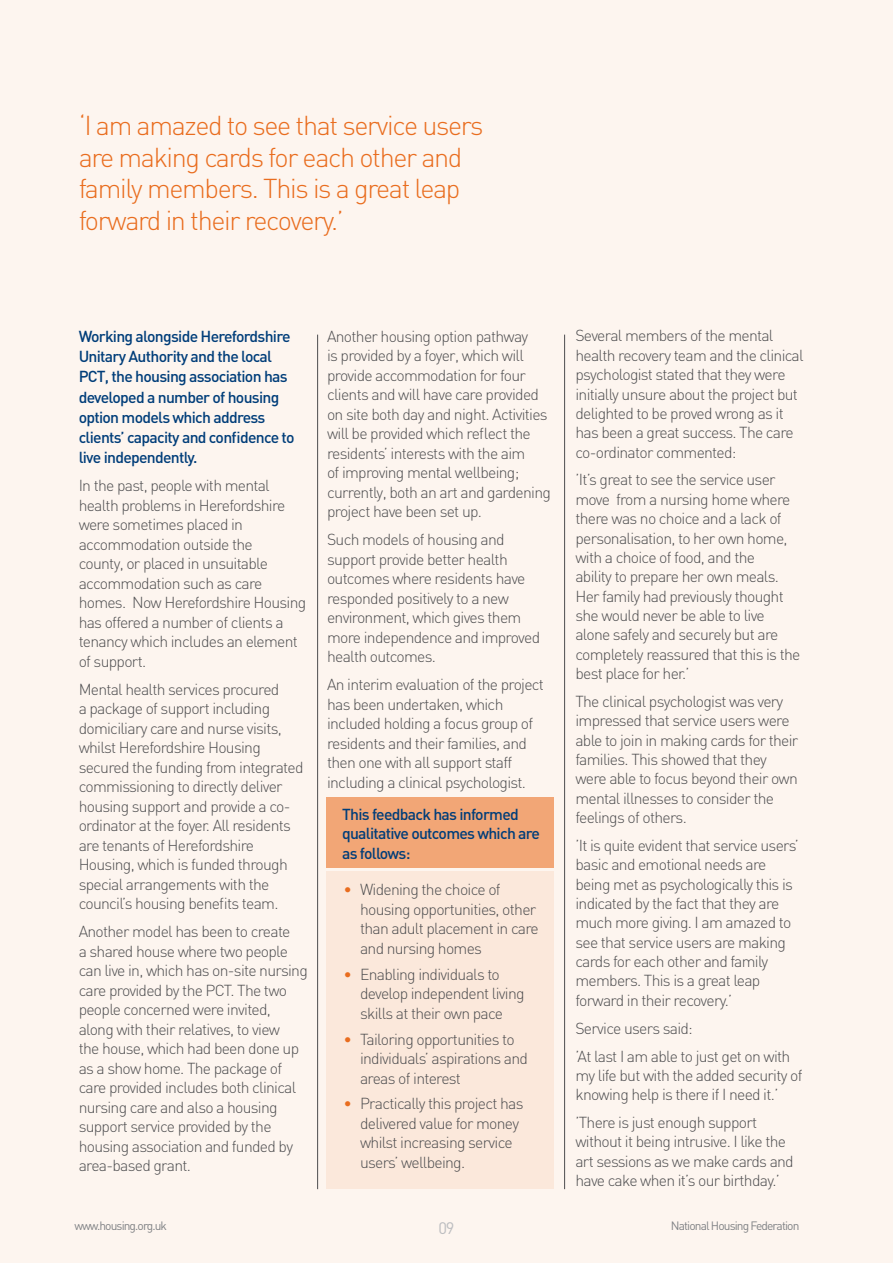
<style>
.page{position:relative;width:893px;height:1263px;background:#fdf5ef}
.page>*{position:absolute;margin:0;border:0;box-sizing:border-box;transform-origin:0 0}
.t1{font:300 27px/31.5px "DIN";letter-spacing:-.05em;color:#e96d1f}
.t2{font:16.5px "DIN";color:#bcbdc0}
.t3{font:300 15.75px/19.5px "DIN";letter-spacing:-.045em;color:#4d4d4f}
.t4{font:500 15.75px/20.2px "DIN";letter-spacing:-.045em;color:#003d79}
.t5{font:12px "DIN";letter-spacing:-.075em;color:#808285}
.s1{color:#e96d1f}
</style>
<div class="page">
<div style="left:326px;top:797px;width:227px;height:71px;background:#f2a676"></div>
<div style="left:326px;top:871px;width:227px;height:317px;background:#fbe8db"></div>
<hr style="left:564px;top:335px;width:1px;height:854px;background:#4d4d4f">
<hr style="left:317px;top:335px;width:1px;height:854px;background:#4d4d4f">
<h1 class="t1" style="left:79px;top:109px;width:406px">‘I am amazed to see that service users are making cards for each other and family members. This is a great leap forward in their recovery.’</h1>
<p class="t4" style="left:79px;top:325px;width:218px">Working alongside Herefordshire<br>Unitary Authority and the local<br>PCT, the housing association has developed a number of housing option models which address clients’ capacity and confidence to live independently.</p>
<p class="t3" style="left:79px;top:476px;width:229px">In the past, people with mental health problems in Herefordshire were sometimes placed in accommodation outside the<br>county, or placed in unsuitable accommodation such as care homes. Now Herefordshire Housing has offered a number of clients a tenancy which includes an element of support.</p>
<p class="t3" style="left:79px;top:679px;width:226px">Mental health services procured<br>a package of support including domiciliary care and nurse visits, whilst Herefordshire Housing secured the funding from integrated commissioning to directly deliver housing support and provide a co&shy;ordinator at the foyer. All residents are tenants of Herefordshire Housing, which is funded through special arrangements with the council’s housing benefits team.</p>
<p class="t3" style="left:79px;top:922px;width:231px">Another model has been to create<br>a shared house where two people can live in, which has on-site nursing care provided by the PCT. The two people concerned were invited, along with their relatives, to view<br>the house, which had been done up as a show home. The package of care provided includes both clinical nursing care and also a housing support service provided by the housing association and funded by area-based grant.</p>
<p class="t3" style="left:327px;top:326px;width:225px">Another housing option pathway<br>is provided by a foyer, which will provide accommodation for four clients and will have care provided on site both day and night. Activities will be provided which reflect the residents’ interests with the aim<br>of improving mental wellbeing; currently, both an art and gardening project have been set up.</p>
<p class="t3" style="left:327px;top:529px;width:215px">Such models of housing and support provide better health outcomes where residents have responded positively to a new environment, which gives them more independence and improved health outcomes.</p>
<p class="t3" style="left:327px;top:674px;width:219px">An interim evaluation of the project has been undertaken, which included holding a focus group of residents and their families, and then one with all support staff including a clinical psychologist.</p>
<p class="t4" style="left:342px;top:804px;width:200px;line-height:19.5px">This feedback has informed qualitative outcomes which are as follows:</p>
<p class="t3" style="left:360px;top:880px;width:180px;text-indent:-16px"><span class="s1">•</span> Widening the choice of housing opportunities, other than adult placement in care and nursing homes</p>
<p class="t3" style="left:360px;top:964px;width:166px;text-indent:-17px"><span class="s1">•</span> Enabling individuals to develop independent living skills at their own pace</p>
<p class="t3" style="left:360px;top:1029px;width:169px;text-indent:-17px"><span class="s1">•</span> Tailoring opportunities to individuals’ aspirations and areas of interest</p>
<p class="t3" style="left:360px;top:1094px;width:165px;text-indent:-16px"><span class="s1">•</span> Practically this project has delivered value for money whilst increasing service users’ wellbeing.</p>
<p class="t3" style="left:575px;top:326px;width:230px">Several members of the mental health recovery team and the clinical psychologist stated that they were initially unsure about the project but delighted to be proved wrong as it has been a great success. The care co-ordinator commented:</p>
<p class="t3" style="left:575px;top:470px;width:226px">’It’s great to see the service user move from a nursing home where there was no choice and a lack of personalisation, to her own home, with a choice of food, and the<br>ability to prepare her own meals.<br>Her family had previously thought she would never be able to live alone safely and securely but are completely reassured that this is the best place for her.’</p>
<p class="t3" style="left:575px;top:691px;width:224px">The clinical psychologist was very impressed that service users were able to join in making cards for their families. This showed that they were able to focus beyond their own mental illnesses to consider the feelings of others.</p>
<p class="t3" style="left:575px;top:835px;width:225px">’It is quite evident that service users’ basic and emotional needs are being met as psychologically this is indicated by the fact that they are much more giving. I am amazed to see that service users are making cards for each other and family members. This is a great leap forward in their recovery.’</p>
<p class="t3" style="left:575px;top:1014px;width:216px;line-height:27.9px">Service users said:<br>’At last I am able to just get on with</p>
<p class="t3" style="left:575px;top:1065px;width:229px">my life but with the added security of knowing help is there if I need it.’</p>
<p class="t3" style="left:575px;top:1112px;width:220px">’There is just enough support without it being intrusive. I like the art sessions as we make cards and have cake when it’s our birthday.’</p>
<p class="t5" style="left:74px;top:1218px;width:94px">www.housing.org.uk</p>
<p class="t2" style="left:438px;top:1217px;width:17px">09</p>
<p class="t5" style="left:671px;top:1218px;width:130px">National Housing Federation</p>
</div>
